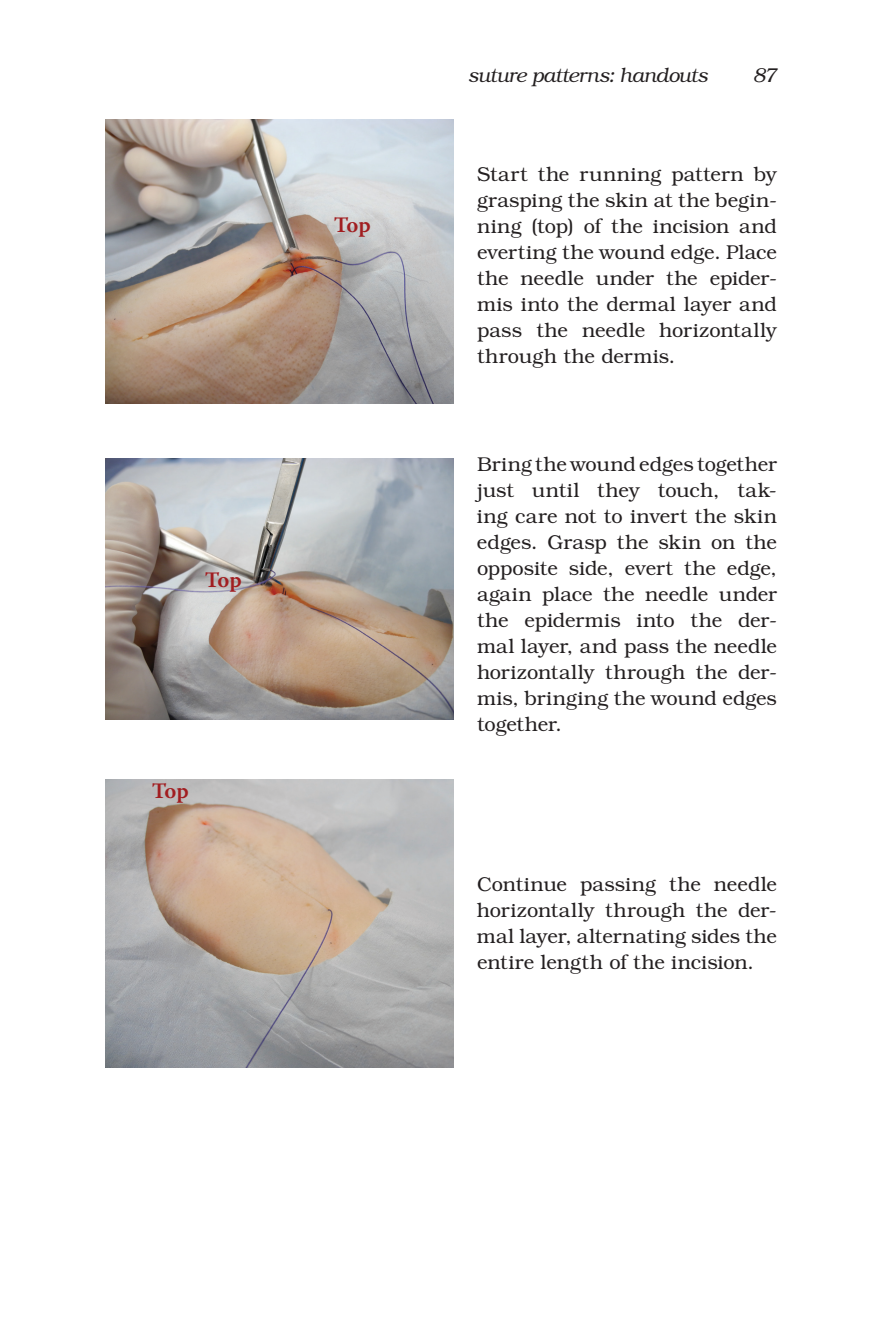
<style>
.page{position:relative;width:882px;height:1332px;background:#fff}
.page>*{position:absolute;margin:0;border:0;box-sizing:border-box;transform-origin:0 0}
.t1{font:600 22px "Warnock Pro";letter-spacing:-.05em;color:#a11d20}
.t2{font:300 20px/26px "Bookman Std";letter-spacing:.005em;color:#231f20;text-align:justify}
.t3{font:italic 300 20px "Bookman Std";letter-spacing:-.02em;color:#231f20}
</style>
<div class="page">
<img style="left:105px;top:120px;width:348px;height:284px">
<img style="left:105px;top:458px;width:348px;height:261px">
<img style="left:105px;top:780px;width:348px;height:288px">
<p class="t1" style="left:334px;top:212px;width:39px">Top</p>
<p class="t1" style="left:205px;top:567px;width:39px">Top</p>
<p class="t1" style="left:152px;top:777px;width:39px">Top</p>
<p class="t3" style="left:468px;top:64px;width:242px">suture patterns: handouts</p>
<p class="t3" style="left:753px;top:64px;width:25px">87</p>
<p class="t2" style="left:477px;top:161px;width:302px">Start the running pattern by grasping the skin at the begin&shy;ning (top) of the incision and everting the wound edge. Place the needle under the epider&shy;mis into the dermal layer and pass the needle horizontally through the dermis.</p>
<p class="t2" style="left:477px;top:452px;width:302px">Bring the wound edges together just until they touch, tak&shy;ing care not to invert the skin edges. Grasp the skin on the opposite side, evert the edge, again place the needle under the epidermis into the der&shy;mal layer, and pass the needle horizontally through the der&shy;mis, bringing the wound edges together.</p>
<p class="t2" style="left:477px;top:872px;width:302px">Continue passing the needle horizontally through the der&shy;mal layer, alternating sides the entire length of the incision.</p>
</div>
